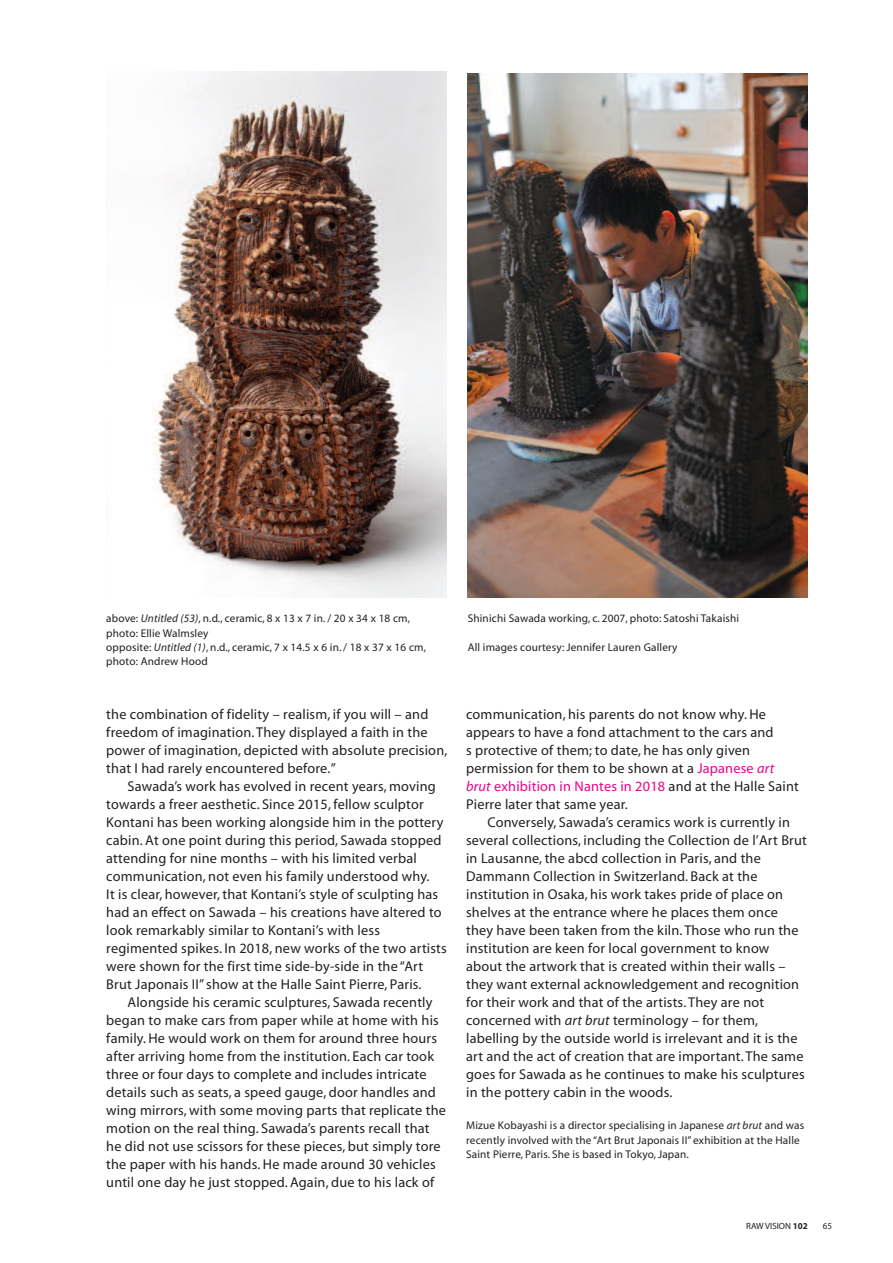
<style>
.page{position:relative;width:893px;height:1263px;background:#fff}
.page>*{position:absolute;margin:0;border:0;box-sizing:border-box;transform-origin:0 0}
.t1{font:14.25px/18px "Myriad";letter-spacing:.015em;color:#231f20}
.t2{font:11.25px/14.2px "Myriad";letter-spacing:.015em;color:#231f20}
.t3{font:9px "Myriad";color:#231f20}
.s1{font-style:italic}
.s2{color:#ed028c}
.s3{font-style:italic;color:#ed028c}
.s4{font-weight:700}
</style>
<div class="page">
<img style="left:152px;top:71px;width:294px;height:526px">
<img style="left:468px;top:73px;width:340px;height:524px">
<p class="t2" style="left:106px;top:612px;width:321px">above: <span class="s1">Untitled (53)</span>, n.d., ceramic, 8 x 13 x 7 in./ 20 x 34 x 18 cm, photo: Ellie Walmsley<br>opposite: <span class="s1">Untitled (1)</span>, n.d., ceramic, 7 x 14.5 x 6 in./ 18 x 37 x 16 cm, photo: Andrew Hood</p>
<p class="t2" style="left:468px;top:612px;width:273px">Shinichi Sawada working, c. 2007, photo: Satoshi Takaishi</p>
<p class="t2" style="left:468px;top:641px;width:211px">All images courtesy: Jennifer Lauren Gallery</p>
<p class="t1" style="left:106px;top:706px;width:343px">the combination of fidelity – realism, if you will – and freedom of imagination. They displayed a faith in the power of imagination, depicted with absolute precision, that I had rarely encountered before.”</p>
<p class="t1" style="left:106px;top:778px;width:342px;text-indent:21px">Sawada’s work has evolved in recent years, moving towards a freer aesthetic. Since 2015, fellow sculptor Kontani has been working alongside him in the pottery cabin. At one point during this period, Sawada stopped attending for nine months – with his limited verbal communication, not even his family understood why.<br>It is clear, however, that Kontani’s style of sculpting has had an effect on Sawada – his creations have altered to look remarkably similar to Kontani’s with less regimented spikes. In 2018, new works of the two artists were shown for the first time side-by-side in the “Art Brut Japonais II”show at the Halle Saint Pierre, Paris.</p>
<p class="t1" style="left:106px;top:994px;width:341px;text-indent:21px">Alongside his ceramic sculptures, Sawada recently began to make cars from paper while at home with his family. He would work on them for around three hours after arriving home from the institution. Each car took three or four days to complete and includes intricate details such as seats, a speed gauge, door handles and wing mirrors, with some moving parts that replicate the motion on the real thing. Sawada’s parents recall that he did not use scissors for these pieces, but simply tore the paper with his hands. He made around 30 vehicles until one day he just stopped. Again, due to his lack of</p>
<p class="t1" style="left:466px;top:706px;width:334px">communication, his parents do not know why. He appears to have a fond attachment to the cars and<br>s protective of them; to date, he has only given permission for them to be shown at a <span class="s2">Japanese</span> <span class="s3">art brut</span> <span class="s2">exhibition in Nantes in 2018</span> and at the Halle Saint Pierre later that same year.</p>
<p class="t1" style="left:466px;top:814px;width:342px;text-indent:21px">Conversely, Sawada’s ceramics work is currently in several collections, including the Collection de l’Art Brut in Lausanne, the abcd collection in Paris, and the Dammann Collection in Switzerland. Back at the institution in Osaka, his work takes pride of place on shelves at the entrance where he places them once they have been taken from the kiln. Those who run the institution are keen for local government to know about the artwork that is created within their walls – they want external acknowledgement and recognition for their work and that of the artists. They are not concerned with <span class="s1">art brut</span> terminology – for them, labelling by the outside world is irrelevant and it is the art and the act of creation that are important. The same goes for Sawada as he continues to make his sculptures in the pottery cabin in the woods.</p>
<p class="t2" style="left:466px;top:1119px;width:340px">Mizue Kobayashi is a director specialising in Japanese <span class="s1">art brut</span> and was recently involved with the “Art Brut Japonais II” exhibition at the Halle<br>Saint Pierre, Paris. She is based in Tokyo, Japan.</p>
<p class="t3" style="left:746px;top:1222px;width:63px">RAW VISION <span class="s4">102</span></p>
<p class="t3" style="left:823px;top:1222px;width:11px">65</p>
</div>
